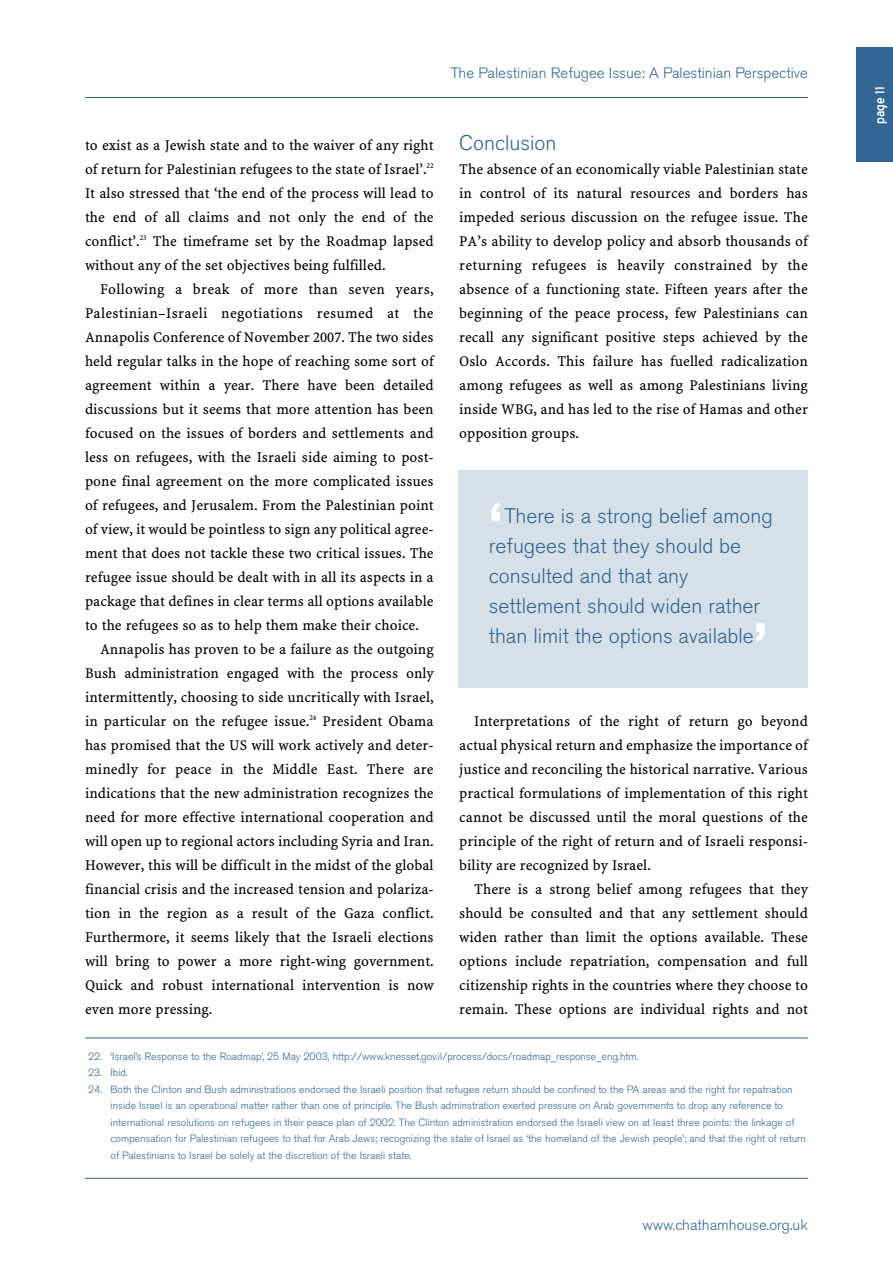
<style>
.page{position:relative;width:893px;height:1263px;background:#fff}
.page>*{position:absolute;margin:0;border:0;box-sizing:border-box;transform-origin:0 0}
.t1{font:700 54px "Akzidenz Grotesk BE";color:#fff}
.t2{font:300 21px/30px "Akzidenz Grotesk BE";color:#336693}
.t3{font:16.5px "Blue Highway";color:#fff}
.t4{font:15px/24px "Minion Web Pro";color:#000;text-align:justify}
.t5{font:15px "Minion Web Pro";letter-spacing:.02em;color:#000}
.t6{font:300 15px "Akzidenz Grotesk BE";color:#336693}
.t7{font:300 10.5px/16.5px "Akzidenz Grotesk BE";color:#336693}
</style>
<div class="page">
<hr style="left:85px;top:1178px;width:723px;height:1px;background:#336693">
<hr style="left:85px;top:97px;width:723px;height:1px;background:#336693">
<div style="left:856px;top:47px;width:37px;height:115px;background:#336693"></div>
<hr style="left:85px;top:1037px;width:723px;height:1px;background:#336693">
<div style="left:459px;top:471px;width:349px;height:217px;background:#d6e0e9"></div>
<p class="t6" style="left:451px;top:66px;width:359px">The Palestinian Refugee Issue: A Palestinian Perspective</p>
<p class="t4" style="left:85px;top:133px;width:350px">to exist as a Jewish state and to the waiver of any right of return for Palestinian refugees to the state of Israel’.<sup>22<br></sup>It also stressed that ‘the end of the process will lead to the end of all claims and not only the end of the conflict’.<sup>23</sup> The timeframe set by the Roadmap lapsed without any of the set objectives being fulfilled.</p>
<p class="t5" style="left:100px;top:280px;width:335px">Following a break of more than seven years,</p>
<p class="t5" style="left:85px;top:304px;width:350px">Palestinian–Israeli negotiations resumed at the</p>
<p class="t4" style="left:85px;top:325px;width:350px">Annapolis Conference of November 2007. The two sides</p>
<p class="t4" style="left:85px;top:349px;width:350px">held regular talks in the hope of reaching some sort of</p>
<p class="t4" style="left:85px;top:373px;width:350px">agreement within a year. There have been detailed</p>
<p class="t4" style="left:85px;top:397px;width:350px">discussions but it seems that more attention has been</p>
<p class="t4" style="left:85px;top:421px;width:350px">focused on the issues of borders and settlements and</p>
<p class="t4" style="left:85px;top:445px;width:350px">less on refugees, with the Israeli side aiming to post-</p>
<p class="t4" style="left:85px;top:469px;width:350px">pone final agreement on the more complicated issues</p>
<p class="t4" style="left:85px;top:493px;width:350px">of refugees, and Jerusalem. From the Palestinian point</p>
<p class="t4" style="left:85px;top:517px;width:350px">of view, it would be pointless to sign any political agree-</p>
<p class="t4" style="left:85px;top:541px;width:350px">ment that does not tackle these two critical issues. The</p>
<p class="t4" style="left:85px;top:565px;width:350px">refugee issue should be dealt with in all its aspects in a</p>
<p class="t4" style="left:85px;top:589px;width:350px">package that defines in clear terms all options available</p>
<p class="t4" style="left:85px;top:613px;width:335px">to the refugees so as to help them make their choice.</p>
<p class="t4" style="left:100px;top:637px;width:335px">Annapolis has proven to be a failure as the outgoing</p>
<p class="t4" style="left:85px;top:661px;width:350px">Bush administration engaged with the process only</p>
<p class="t4" style="left:85px;top:685px;width:350px">intermittently, choosing to side uncritically with Israel,</p>
<p class="t4" style="left:85px;top:709px;width:350px">in particular on the refugee issue.<sup>24</sup> President Obama</p>
<p class="t4" style="left:85px;top:733px;width:350px">has promised that the US will work actively and deter-</p>
<p class="t4" style="left:85px;top:757px;width:350px">minedly for peace in the Middle East. There are</p>
<p class="t4" style="left:85px;top:781px;width:350px">indications that the new administration recognizes the</p>
<p class="t4" style="left:85px;top:805px;width:350px">need for more effective international cooperation and</p>
<p class="t4" style="left:85px;top:829px;width:350px">will open up to regional actors including Syria and Iran.</p>
<p class="t4" style="left:85px;top:853px;width:350px">However, this will be difficult in the midst of the global</p>
<p class="t4" style="left:85px;top:877px;width:350px">financial crisis and the increased tension and polariza-</p>
<p class="t4" style="left:85px;top:901px;width:350px">tion in the region as a result of the Gaza conflict.</p>
<p class="t4" style="left:85px;top:925px;width:350px">Furthermore, it seems likely that the Israeli elections</p>
<p class="t4" style="left:85px;top:949px;width:350px">will bring to power a more right-wing government.</p>
<p class="t4" style="left:85px;top:973px;width:350px">Quick and robust international intervention is now</p>
<p class="t4" style="left:85px;top:997px;width:129px">even more pressing.</p>
<h2 class="t2" style="left:459px;top:129px;width:99px">Conclusion</h2>
<p class="t4" style="left:459px;top:157px;width:350px">The absence of an economically viable Palestinian state in control of its natural resources and borders has impeded serious discussion on the refugee issue. The PA’s ability to develop policy and absorb thousands of returning refugees is heavily constrained by the absence of a functioning state. Fifteen years after the beginning of the peace process, few Palestinians can recall any significant positive steps achieved by the Oslo Accords. This failure has fuelled radicalization among refugees as well as among Palestinians living inside WBG, and has led to the rise of Hamas and other opposition groups.</p>
<h1 class="t1" style="left:489px;top:501px;width:15px">‘</h1>
<h2 class="t2" style="left:489px;top:503px;width:285px;text-indent:16px">There is a strong belief among refugees that they should be consulted and that any settlement should widen rather than limit the options available</h2>
<h1 class="t1" style="left:754px;top:621px;width:15px">’</h1>
<p class="t4" style="left:459px;top:709px;width:350px;text-indent:15px">Interpretations of the right of return go beyond actual physical return and emphasize the importance of justice and reconciling the historical narrative. Various practical formulations of implementation of this right cannot be discussed until the moral questions of the principle of the right of return and of Israeli responsi&shy;bility are recognized by Israel.</p>
<p class="t4" style="left:459px;top:877px;width:350px;text-indent:15px">There is a strong belief among refugees that they should be consulted and that any settlement should widen rather than limit the options available. These options include repatriation, compensation and full citizenship rights in the countries where they choose to remain. These options are individual rights and not</p>
<p class="t7" style="left:88px;top:1048px;width:552px">22. ‘Israel’s Response to the Roadmap’, 25 May 2003, http://www.knesset.gov.il/process/docs/roadmap_response_eng.htm.</p>
<p class="t7" style="left:88px;top:1065px;width:41px">23. Ibid.</p>
<p class="t7" style="left:111px;top:1081px;width:697px;text-indent:-23px">24. Both the Clinton and Bush administrations endorsed the Israeli position that refugee return should be confined to the PA areas and the right for repatriation inside Israel is an operational matter rather than one of principle. The Bush adminstration exerted pressure on Arab governments to drop any reference to international resolutions on refugees in their peace plan of 2002. The Clinton administration endorsed the Israeli view on at least three points: the linkage of compensation for Palestinian refugees to that for Arab Jews; recognizing the state of Israel as ‘the homeland of the Jewish people’; and that the right of return of Palestinians to Israel be solely at the discretion of the Israeli state.</p>
<p class="t6" style="left:642px;top:1218px;width:167px">www.chathamhouse.org.uk</p>
<p class="t3" style="left:873px;top:124px;width:39px;rotate:-90deg">page 11</p>
</div>
